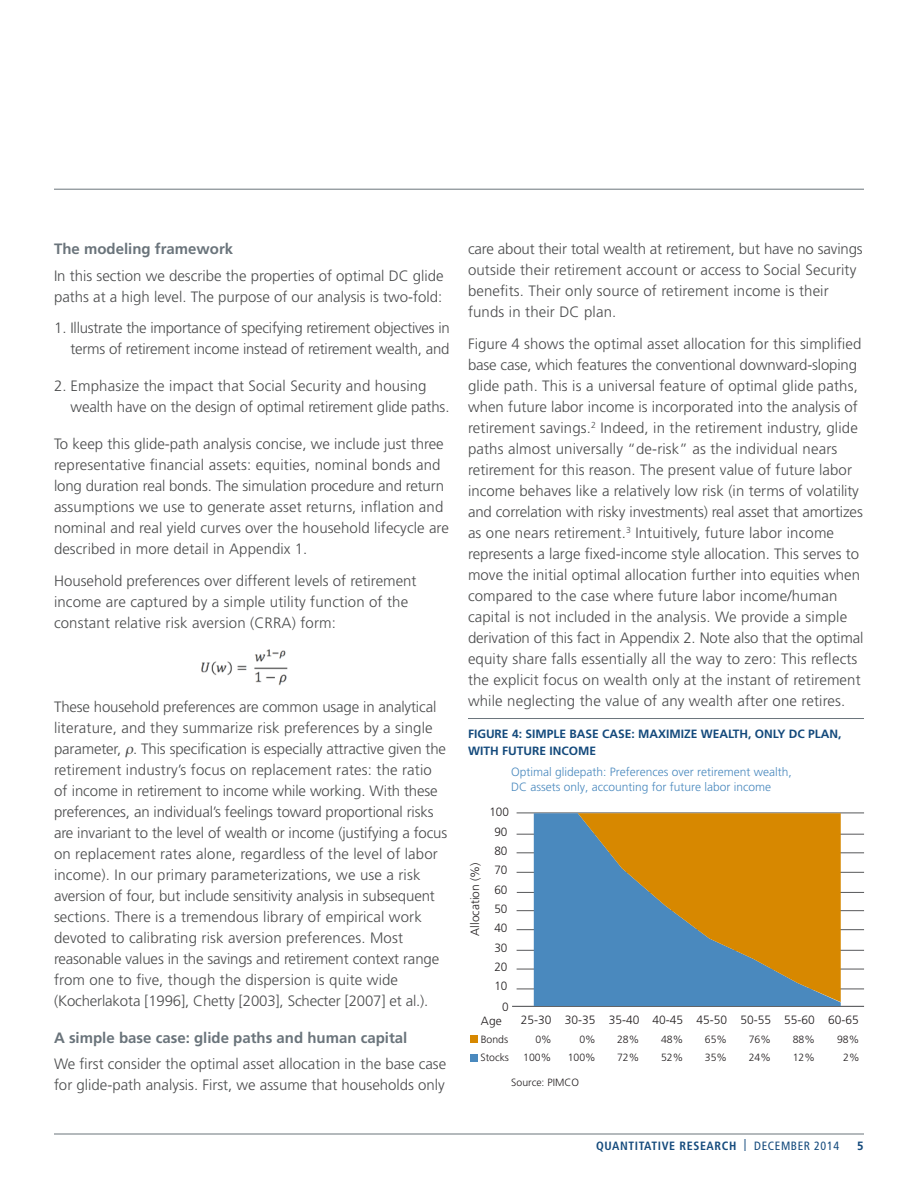
<style>
.page{position:relative;width:918px;height:1188px;background:#fff}
.page>*{position:absolute;margin:0;border:0;box-sizing:border-box;transform-origin:0 0}
.t1{font:300 15px/21px "Frutiger LT Std";letter-spacing:.005em;color:#4b4c4d}
.t2{font:300 15px/21px "Frutiger LT Std";letter-spacing:-.015em;color:#4b4c4d;text-align:right}
.t3{font:700 15px "Frutiger LT Std";color:#6a747b}
.t4{font:300 12px/15px "Frutiger LT Std";color:#4a89be}
.t5{font:300 12px "Frutiger LT Std";color:#231f20}
.t6{font:700 12px/16.5px "Frutiger LT Std";color:#144a7c}
.t7{font:700 condensed 12px "Frutiger LT Std";letter-spacing:.05em;color:#144a7c}
.t8{font:700 12px "Frutiger LT Std";color:#144a7c;scale:.95 1}
.t9{font:300 10.5px "Frutiger LT Std";color:#231f20}
.s1{font-weight:400}
</style>
<div class="page">
<hr style="left:54px;top:1134px;width:810px;height:1px;background:#6a747b">
<hr style="left:54px;top:189px;width:810px;height:1px;background:#6a747b">
<img style="left:201px;top:649px;width:87px;height:37px">
<hr style="left:468px;top:718px;width:396px;height:1px;background:#6a747b">
<hr style="left:517px;top:813px;width:347px;height:1px;background:#57585a">
<hr style="left:517px;top:834px;width:347px;height:1px;background:#57585a">
<hr style="left:517px;top:853px;width:347px;height:1px;background:#57585a">
<hr style="left:517px;top:872px;width:347px;height:1px;background:#57585a">
<hr style="left:517px;top:910px;width:347px;height:1px;background:#57585a">
<hr style="left:517px;top:950px;width:347px;height:1px;background:#57585a">
<hr style="left:517px;top:929px;width:347px;height:1px;background:#57585a">
<hr style="left:517px;top:969px;width:347px;height:1px;background:#57585a">
<hr style="left:517px;top:989px;width:347px;height:1px;background:#57585a">
<hr style="left:512px;top:1006px;width:352px;height:1px;background:#57585a">
<hr style="left:517px;top:892px;width:347px;height:1px;background:#57585a">
<div style="left:470px;top:1054px;width:7px;height:8px;background:#4a89be"></div>
<div style="left:470px;top:1035px;width:7px;height:8px;background:#d78800"></div>
<svg style="left:534px;top:1002px;width:307px;height:4px"></svg>
<svg style="left:534px;top:813px;width:307px;height:189px;background:#93885c"></svg>
<p class="t3" style="left:54px;top:240px;width:181px">The modeling framework</p>
<p class="t1" style="left:54px;top:265px;width:391px">In this section we describe the properties of optimal DC glide paths at a high level. The purpose of our analysis is two-fold:</p>
<p class="t2" style="left:54px;top:318px;width:397px">1. Illustrate the importance of specifying retirement objectives in terms of retirement income instead of retirement wealth, and</p>
<p class="t1" style="left:70px;top:376px;width:381px;text-indent:-16px">2. Emphasize the impact that Social Security and housing wealth have on the design of optimal retirement glide paths.</p>
<p class="t1" style="left:54px;top:434px;width:396px">To keep this glide-path analysis concise, we include just three representative financial assets: equities, nominal bonds and long duration real bonds. The simulation procedure and return assumptions we use to generate asset returns, inflation and nominal and real yield curves over the household lifecycle are described in more detail in Appendix 1.</p>
<p class="t1" style="left:54px;top:570px;width:364px">Household preferences over different levels of retirement income are captured by a simple utility function of the constant relative risk aversion (CRRA) form:</p>
<p class="t1" style="left:54px;top:696px;width:395px">These household preferences are common usage in analytical literature, and they summarize risk preferences by a single parameter, . This specification is especially attractive given the retirement industry’s focus on replacement rates: the ratio of income in retirement to income while working. With these preferences, an individual’s feelings toward proportional risks are invariant to the level of wealth or income (justifying a focus on replacement rates alone, regardless of the level of labor income). In our primary parameterizations, we use a risk aversion of four, but include sensitivity analysis in subsequent sections. There is a tremendous library of empirical work devoted to calibrating risk aversion preferences. Most reasonable values in the savings and retirement context range from one to five, though the dispersion is quite wide (Kocherlakota [1996], Chetty [2003], Schecter [2007] et al.).</p>
<p class="t3" style="left:54px;top:1029px;width:355px">A simple base case: glide paths and human capital</p>
<p class="t1" style="left:54px;top:1053px;width:394px">We first consider the optimal asset allocation in the base case for glide-path analysis. First, we assume that households only</p>
<p class="t1" style="left:468px;top:239px;width:396px">care about their total wealth at retirement, but have no savings outside their retirement account or access to Social Security benefits. Their only source of retirement income is their funds in their DC plan.</p>
<p class="t1" style="left:468px;top:333px;width:397px">Figure 4 shows the optimal asset allocation for this simplified base case, which features the conventional downward-sloping glide path. This is a universal feature of optimal glide paths, when future labor income is incorporated into the analysis of retirement savings.<sup>2</sup> Indeed, in the retirement industry, glide paths almost universally “de-risk” as the individual nears retirement for this reason. The present value of future labor income behaves like a relatively low risk (in terms of volatility and correlation with risky investments) real asset that amortizes as one nears retirement.<sup>3</sup> Intuitively, future labor income represents a large fixed-income style allocation. This serves to move the initial optimal allocation further into equities when compared to the case where future labor income/human capital is not included in the analysis. We provide a simple derivation of this fact in Appendix 2. Note also that the optimal equity share falls essentially all the way to zero: This reflects the explicit focus on wealth only at the instant of retirement while neglecting the value of any wealth after one retires.</p>
<p class="t6" style="left:468px;top:726px;width:375px">FIGURE 4: SIMPLE BASE CASE: MAXIMIZE WEALTH, ONLY DC PLAN,<br>WITH FUTURE INCOME</p>
<p class="t4" style="left:511px;top:765px;width:282px">Optimal glidepath: Preferences over retirement wealth,<br>DC assets only, accounting for future labor income</p>
<p class="t5" style="left:489px;top:806px;width:21px">100</p>
<p class="t5" style="left:494px;top:825px;width:15px">90</p>
<p class="t5" style="left:468px;top:936px;width:75px;rotate:-90deg">Allocation (%)</p>
<p class="t5" style="left:494px;top:844px;width:15px">80</p>
<p class="t5" style="left:494px;top:863px;width:15px">70</p>
<p class="t5" style="left:494px;top:883px;width:15px">60</p>
<p class="t5" style="left:494px;top:902px;width:15px">50</p>
<p class="t5" style="left:494px;top:921px;width:15px">40</p>
<p class="t5" style="left:494px;top:941px;width:15px">30</p>
<p class="t5" style="left:494px;top:960px;width:15px">20</p>
<p class="t5" style="left:494px;top:979px;width:15px">10</p>
<p class="t5" style="left:502px;top:1000px;width:8px">0</p>
<p class="t5" style="left:481px;top:1014px;width:22px">Age</p>
<p class="t5" style="left:521px;top:1014px;width:339px">25-30 30-35 35-40 40-45 45-50 50-55 55-60 60-65</p>
<p class="t9" style="left:481px;top:1033px;width:29px">Bonds</p>
<p class="t9" style="left:535px;top:1034px;width:18px">0%</p>
<p class="t9" style="left:579px;top:1034px;width:18px">0%</p>
<p class="t9" style="left:617px;top:1034px;width:24px">28%</p>
<p class="t9" style="left:661px;top:1034px;width:24px">48%</p>
<p class="t9" style="left:705px;top:1034px;width:24px">65%</p>
<p class="t9" style="left:749px;top:1034px;width:24px">76%</p>
<p class="t9" style="left:793px;top:1034px;width:24px">88%</p>
<p class="t9" style="left:837px;top:1034px;width:24px">98%</p>
<p class="t9" style="left:480px;top:1052px;width:30px">Stocks</p>
<p class="t9" style="left:523px;top:1052px;width:30px">100%</p>
<p class="t9" style="left:568px;top:1052px;width:30px">100%</p>
<p class="t9" style="left:617px;top:1052px;width:24px">72%</p>
<p class="t9" style="left:661px;top:1052px;width:24px">52%</p>
<p class="t9" style="left:705px;top:1052px;width:24px">35%</p>
<p class="t9" style="left:749px;top:1052px;width:24px">24%</p>
<p class="t9" style="left:793px;top:1052px;width:24px">12%</p>
<p class="t9" style="left:843px;top:1052px;width:18px">2%</p>
<p class="t9" style="left:511px;top:1076px;width:69px">Source: PIMCO</p>
<p class="t7" style="left:596px;top:1138px;width:245px">QUANTITATIVE RESEARCH <span class="s1">| DECEMBER 2014</span></p>
<p class="t8" style="left:857px;top:1139px;width:8px">5</p>
</div>
